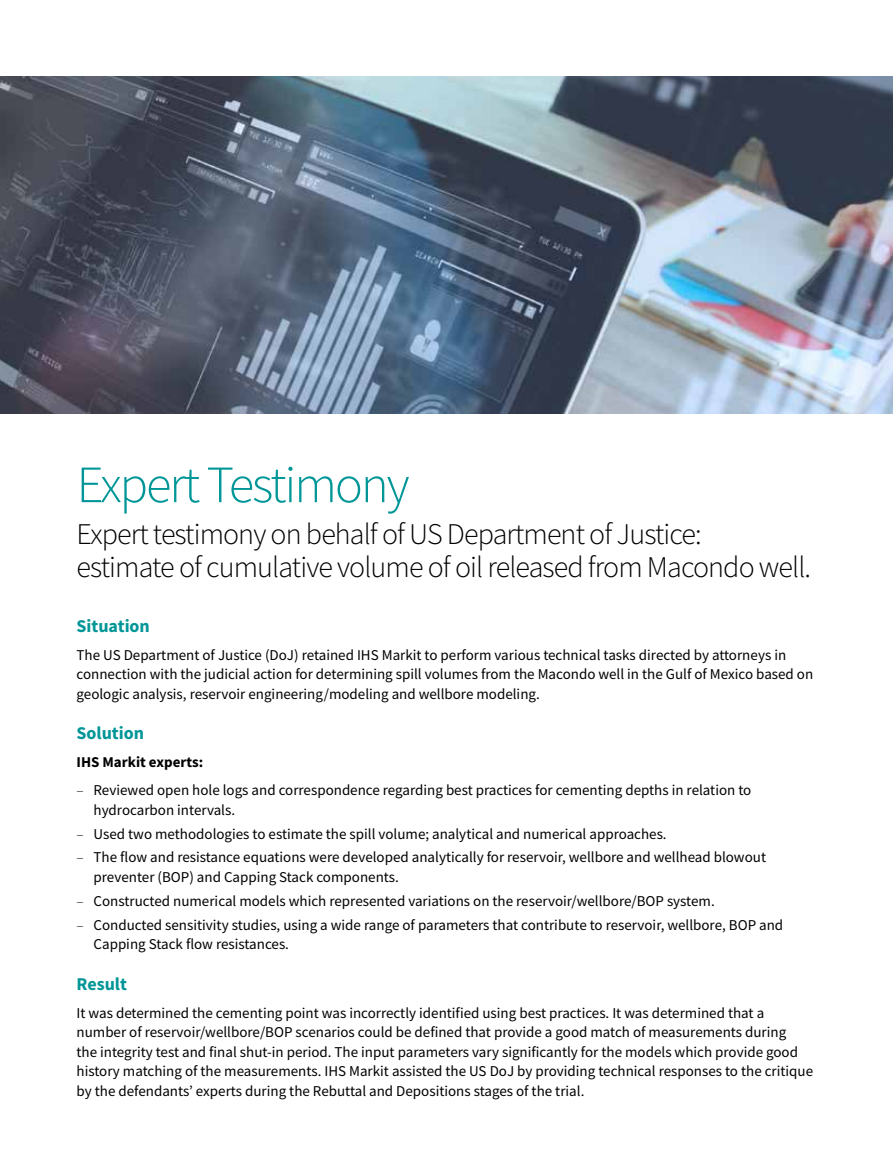
<style>
.page{position:relative;width:893px;height:1170px;background:#fff}
.page>*{position:absolute;margin:0;border:0;box-sizing:border-box;transform-origin:0 0}
.t1{font:300 52.5px "Source Sans Pro";letter-spacing:-.04em;color:#009697}
.t2{font:300 30px/33px "Source Sans Pro";letter-spacing:-.03em;color:#000}
.t3{font:700 18px "Source Sans Pro";color:#009697}
.t4{font:15px/19.5px "Source Sans Pro";color:#000}
.s1{font-weight:700}
.s2{font-weight:300}
</style>
<div class="page">
<img style="left:0;top:77px;width:893px;height:336px">
<h1 class="t1" style="left:77px;top:452px;width:335px">Expert Testimony</h1>
<h2 class="t2" style="left:77px;top:517px;width:736px">Expert testimony on behalf of US Department of Justice:<br>estimate of cumulative volume of oil released from Macondo well.</h2>
<p class="t3" style="left:77px;top:613px;width:75px">Situation</p>
<p class="t4" style="left:77px;top:644px;width:738px">The US Department of Justice (DoJ) retained IHS Markit to perform various technical tasks directed by attorneys in connection with the judicial action for determining spill volumes from the Macondo well in the Gulf of Mexico based on geologic analysis, reservoir engineering/modeling and wellbore modeling.</p>
<p class="t3" style="left:77px;top:721px;width:69px">Solution</p>
<p class="t4" style="left:77px;top:748px;width:676px;line-height:28px"><span class="s1">IHS Markit experts:<br></span><span class="s2">‒</span> Reviewed open hole logs and correspondence regarding best practices for cementing depths in relation to</p>
<p class="t4" style="left:77px;top:798px;width:691px;line-height:23.7px;text-indent:17px">hydrocarbon intervals.<br><span class="s2">‒</span> Used two methodologies to estimate the spill volume; analytical and numerical approaches.<br><span class="s2">‒</span> The flow and resistance equations were developed analytically for reservoir, wellbore and wellhead blowout</p>
<p class="t4" style="left:77px;top:865px;width:708px;line-height:23.7px;text-indent:17px">preventer (BOP) and Capping Stack components.<br><span class="s2">‒</span> Constructed numerical models which represented variations on the reservoir/wellbore/BOP system.<br><span class="s2">‒</span> Conducted sensitivity studies, using a wide range of parameters that contribute to reservoir, wellbore, BOP and</p>
<p class="t4" style="left:94px;top:934px;width:197px">Capping Stack flow resistances.</p>
<p class="t3" style="left:77px;top:971px;width:52px">Result</p>
<p class="t4" style="left:77px;top:1002px;width:738px">It was determined the cementing point was incorrectly identified using best practices. It was determined that a number of reservoir/wellbore/BOP scenarios could be defined that provide a good match of measurements during<br>the integrity test and final shut-in period. The input parameters vary significantly for the models which provide good history matching of the measurements. IHS Markit assisted the US DoJ by providing technical responses to the critique by the defendants’ experts during the Rebuttal and Depositions stages of the trial.</p>
</div>
